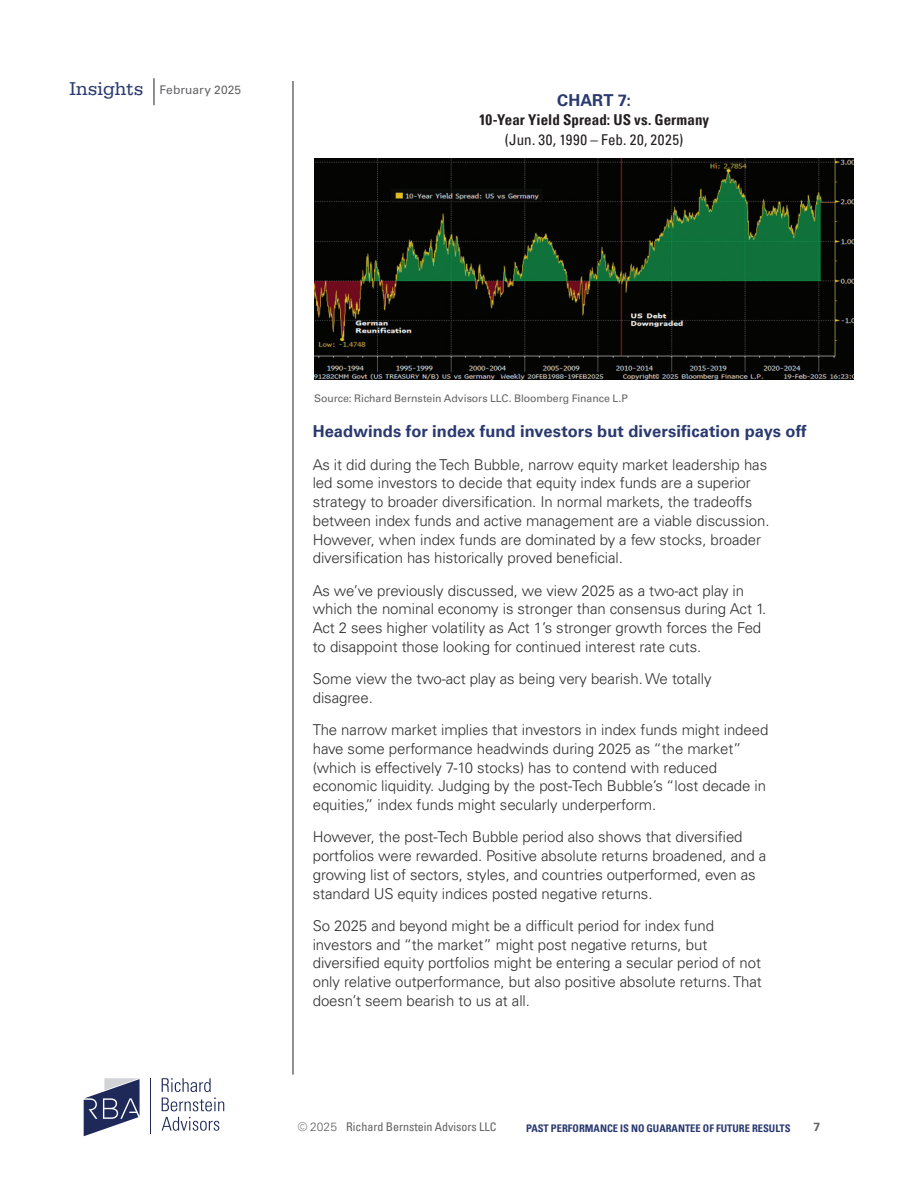
<style>
.page{position:relative;width:918px;height:1188px;background:#fff}
.page>*{position:absolute;margin:0;border:0;box-sizing:border-box;transform-origin:0 0}
.Subhead_Universe_65_11_pt{font:700 16.5px "Univers LT Pro 65";letter-spacing:.005em;color:#2a3a70}
.Body_Universe_45_10_12_5{font:300 15px/18.8px "Univers LT Pro 45";letter-spacing:-.005em;color:#312f30}
.t1{font:700 condensed 15px "Univers LT Pro";letter-spacing:.005em;color:#231f20}
.t2{font:condensed 15px "Univers LT Pro";letter-spacing:.04em;color:#231f20}
.t3{font:condensed 12px "Univers LT Pro";color:#636366}
.t4{font:12px "Univers LT Pro 55 Roman";letter-spacing:.01em;color:#636366}
.t5{font:700 12px "Univers LT Pro 65";color:#636366}
.t6{font:10.5px "Univers LT Pro 55 Roman";color:#636366}
.t7{font:700 condensed 10.5px "Univers LT Pro";color:#2a3a70}
.s1{font-family:"Serifa Std";font-size:19.5px;color:#2a3a70}
.s2{font-family:"Univers LT Pro 45";font-weight:300;font-stretch:normal}
</style>
<div class="page">
<hr style="left:293px;top:81px;width:1px;height:994px;background:#231f20">
<svg style="left:154px;top:78px;width:1px;height:27px"></svg>
<svg style="left:84px;top:1078px;width:56px;height:58px"></svg>
<hr style="left:151px;top:1078px;width:1px;height:55px;background:#1e2959">
<svg style="left:162px;top:1117px;width:57px;height:14px"></svg>
<svg style="left:162px;top:1078px;width:49px;height:14px"></svg>
<svg style="left:162px;top:1098px;width:62px;height:13px"></svg>
<img style="left:314px;top:159px;width:539px;height:220px">
<p class="t4" style="left:70px;top:82px;width:173px"><span class="s1">Insights</span> February 2025</p>
<p class="Subhead_Universe_65_11_pt" style="left:557px;top:88px;width:75px">CHART 7:</p>
<p class="t1" style="left:479px;top:111px;width:232px">10-Year Yield Spread: US vs. Germany</p>
<p class="t2" style="left:505px;top:130px;width:180px">(Jun. 30, 1990 – Feb. 20, 2025)</p>
<p class="t6" style="left:314px;top:391px;width:315px">Source: Richard Bernstein Advisors LLC. Bloomberg Finance L.P</p>
<p class="Subhead_Universe_65_11_pt" style="left:313px;top:420px;width:495px">Headwinds for index fund investors but diversification pays off</p>
<p class="Body_Universe_45_10_12_5" style="left:313px;top:455px;width:458px">As it did during the Tech Bubble, narrow equity market leadership has led some investors to decide that equity index funds are a superior strategy to broader diversification. In normal markets, the tradeoffs between index funds and active management are a viable discussion.<br>However, when index funds are dominated by a few stocks, broader diversification has historically proved beneficial.</p>
<p class="Body_Universe_45_10_12_5" style="left:313px;top:581px;width:455px">As we’ve previously discussed, we view 2025 as a two-act play in which the nominal economy is stronger than consensus during Act 1.<br>Act 2 sees higher volatility as Act 1’s stronger growth forces the Fed to disappoint those looking for continued interest rate cuts.</p>
<p class="Body_Universe_45_10_12_5" style="left:313px;top:669px;width:400px">Some view the two-act play as being very bearish. We totally disagree.</p>
<p class="Body_Universe_45_10_12_5" style="left:313px;top:720px;width:457px">The narrow market implies that investors in index funds might indeed have some performance headwinds during 2025 as “the market” (which is effectively 7-10 stocks) has to contend with reduced economic liquidity. Judging by the post-Tech Bubble’s “lost decade in equities,” index funds might secularly underperform.</p>
<p class="Body_Universe_45_10_12_5" style="left:313px;top:827px;width:455px">However, the post-Tech Bubble period also shows that diversified portfolios were rewarded. Positive absolute returns broadened, and a growing list of sectors, styles, and countries outperformed, even as standard US equity indices posted negative returns.</p>
<p class="Body_Universe_45_10_12_5" style="left:313px;top:916px;width:451px">So 2025 and beyond might be a difficult period for index fund investors and “the market” might post negative returns, but diversified equity portfolios might be entering a secular period of not only relative outperformance, but also positive absolute returns. That doesn’t seem bearish to us at all.</p>
<p class="t3" style="left:298px;top:1119px;width:200px"><span class="s2">© 2025</span> Richard Bernstein Advisors LLC</p>
<p class="t7" style="left:526px;top:1122px;width:266px">PAST PERFORMANCE IS NO GUARANTEE OF FUTURE RESULTS</p>
<p class="t5" style="left:814px;top:1118px;width:8px">7</p>
</div>
